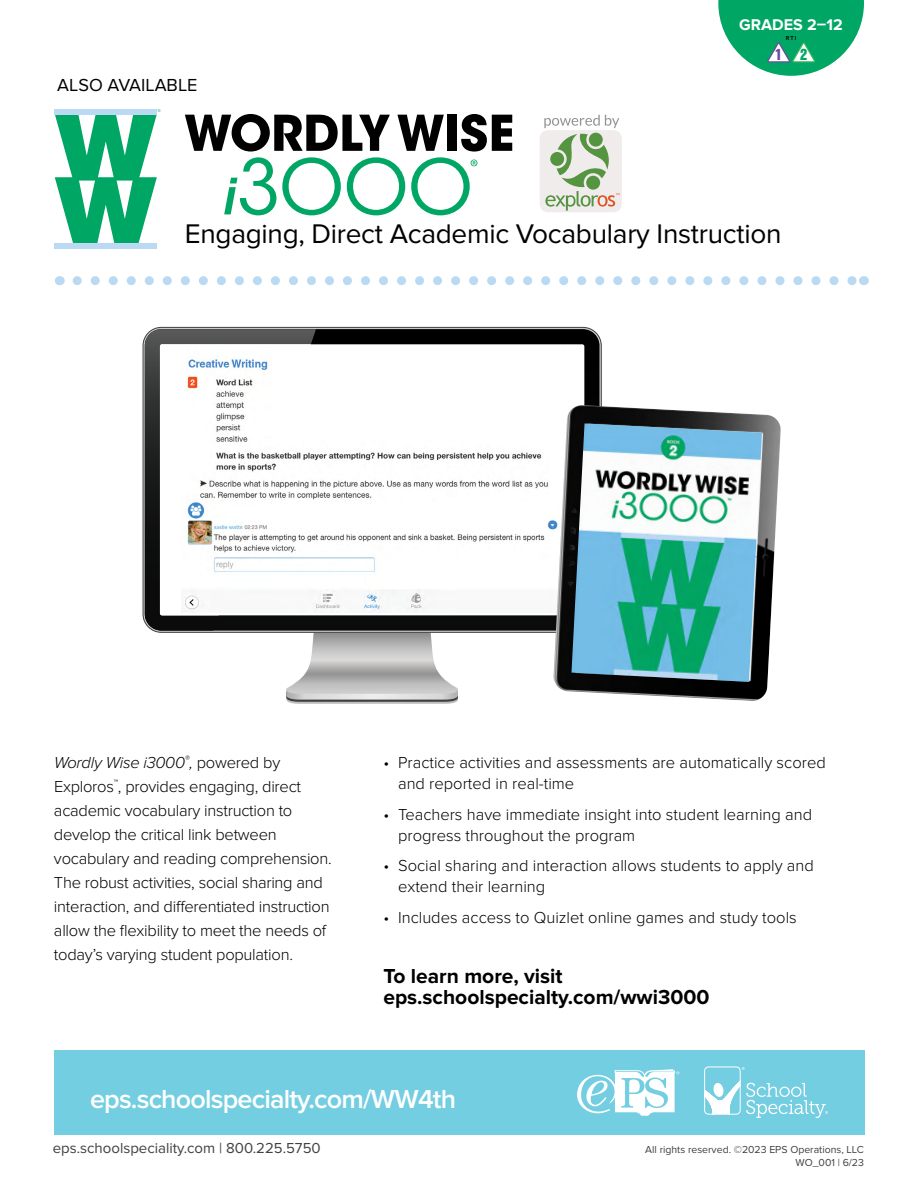
<style>
.page{position:relative;width:918px;height:1188px;background:#fff}
.page>*{position:absolute;margin:0;border:0;box-sizing:border-box;transform-origin:0 0}
.t1{font:27.9px "Proxima Nova";letter-spacing:-.01em;color:#000}
.t2{font:600 27px "Proxima Nova";letter-spacing:-.03em;color:#fff}
.t3{font:700 21px/21px "Proxima Nova";color:#000}
.t4{font:18px "Proxima Nova";color:#000}
.t5{font:300 16.5px/24px "Proxima Nova";color:#000}
.t6{font:700 16.05px "Proxima Nova";color:#fff}
.t7{font:15px "Proxima Nova";color:#414042}
.t8{font:14.1px "Helvetica Inserat LT Std";color:#6e489d}
.t9{font:14.1px "Helvetica Inserat LT Std";color:#00a664}
.t10{font:10.5px/13.5px "Proxima Nova";color:#414042;text-align:right}
.t11{font:800 5.7px "Avenir";color:#000}
.t12{font:4.05px "Museo Sans 300";color:#00a664}
.s1{font-style:italic}
</style>
<div class="page">
<svg style="left:185px;top:114px;width:327px;height:101px"></svg>
<svg style="left:55px;top:114px;width:102px;height:130px"></svg>
<div style="left:55px;top:244px;width:102px;height:5px;background:#badaf3"></div>
<div style="left:55px;top:109px;width:102px;height:5px;background:#badaf3"></div>
<svg style="left:77px;top:276px;width:777px;height:9px"></svg>
<svg style="left:718px;top:0;width:146px;height:76px"></svg>
<div style="left:54px;top:1050px;width:811px;height:85px;background:#74cee2"></div>
<svg style="left:285px;top:632px;width:174px;height:72px"></svg>
<svg style="left:316px;top:330px;width:283px;height:300px"></svg>
<svg style="left:145px;top:329px;width:171px;height:302px;background:#2c2d2d"></svg>
<svg style="left:160px;top:344px;width:151px;height:271px"></svg>
<img style="left:181px;top:345px;width:383px;height:268px">
<img style="left:553px;top:405px;width:228px;height:296px">
<img style="left:571px;top:423px;width:191px;height:259px">
<svg style="left:577px;top:1069px;width:102px;height:47px"></svg>
<svg style="left:704px;top:1066px;width:124px;height:52px"></svg>
<div style="left:540px;top:130px;width:82px;height:82px;background:#f1ecec;border-radius:8px"></div>
<svg style="left:545px;top:134px;width:75px;height:77px"></svg>
<svg style="left:544px;top:115px;width:75px;height:13px"></svg>
<p class="t4" style="left:57px;top:75px;width:142px">ALSO AVAILABLE</p>
<p class="t12" style="left:158px;top:109px;width:5px">®</p>
<p class="t6" style="left:739px;top:16px;width:105px">GRADES 2–12</p>
<p class="t8" style="left:775px;top:46px;width:9px">1</p>
<p class="t9" style="left:800px;top:46px;width:9px">2</p>
<p class="t11" style="left:786px;top:34px;width:12px">RTI</p>
<h1 class="t1" style="left:185px;top:218px;width:598px">Engaging, Direct Academic Vocabulary Instruction</h1>
<p class="t5" style="left:54px;top:750px;width:279px"><span class="s1">Wordly Wise i3000</span><sup>®</sup><span class="s1">,</span> powered by Exploros<sup>™</sup>, provides engaging, direct academic vocabulary instruction to develop the critical link between vocabulary and reading comprehension.<br>The robust activities, social sharing and interaction, and differentiated instruction allow the flexibility to meet the needs of today’s varying student population.</p>
<p class="t5" style="left:398px;top:752px;width:429px;line-height:21px;text-indent:-15px">• Practice activities and assessments are automatically scored and reported in real-time</p>
<p class="t5" style="left:398px;top:804px;width:415px;line-height:21px;text-indent:-15px">• Teachers have immediate insight into student learning and progress throughout the program</p>
<p class="t5" style="left:398px;top:856px;width:417px;line-height:21px;text-indent:-15px">• Social sharing and interaction allows students to apply and extend their learning</p>
<p class="t5" style="left:383px;top:906px;width:415px">• Includes access to Quizlet online games and study tools</p>
<p class="t3" style="left:383px;top:966px;width:328px">To learn more, visit eps.schoolspecialty.com/wwi3000</p>
<h2 class="t2" style="left:90px;top:1083px;width:368px">eps.schoolspecialty.com/WW4th</h2>
<p class="t7" style="left:53px;top:1139px;width:270px">eps.schoolspeciality.com | 800.225.5750</p>
<p class="t10" style="left:645px;top:1143px;width:220px">All rights reserved. ©2023 EPS Operations, LLC<br>WO_001 | 6/23</p>
</div>
